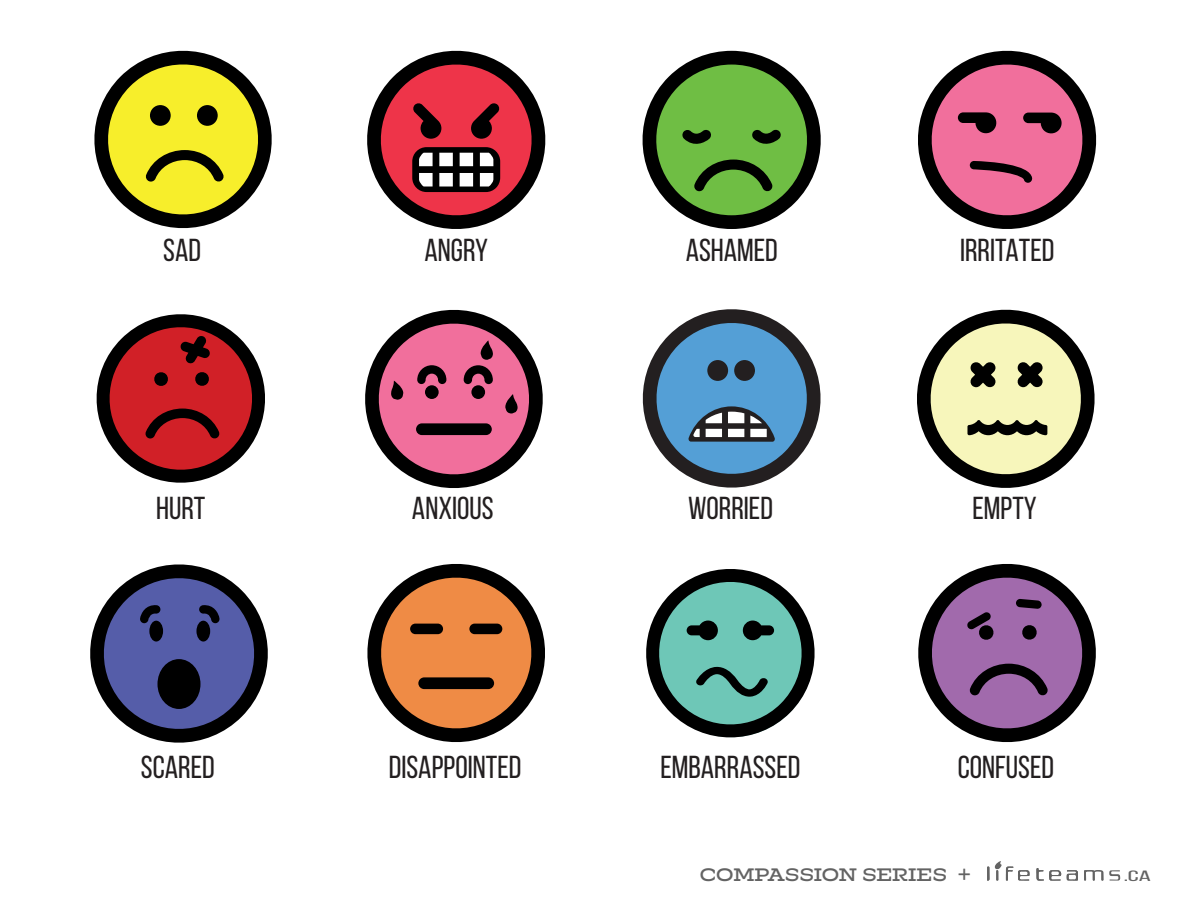
<style>
.page{position:relative;width:1188px;height:918px;background:#fff}
.page>*{position:absolute;margin:0;border:0;box-sizing:border-box;transform-origin:0 0}
.t1{font:31.8px "Bebas Neue";color:#231f20}
.t2{font:18px "Hatch";color:#636363;scale:1.21 1}
.t3{font:14.85px "Bebas Neue";color:#636363;scale:1.93 1}
</style>
<div class="page">
<svg style="left:643px;top:51px;width:178px;height:178px"></svg>
<svg style="left:367px;top:51px;width:179px;height:178px"></svg>
<svg style="left:918px;top:51px;width:178px;height:178px"></svg>
<svg style="left:94px;top:51px;width:178px;height:178px"></svg>
<svg style="left:643px;top:309px;width:178px;height:179px"></svg>
<svg style="left:97px;top:314px;width:168px;height:169px"></svg>
<svg style="left:367px;top:564px;width:178px;height:179px"></svg>
<div style="left:410px;top:624px;width:33px;height:10px;background:#000;border-radius:5px"></div>
<div style="left:469px;top:624px;width:33px;height:10px;background:#000;border-radius:5px"></div>
<div style="left:418px;top:677px;width:76px;height:12px;background:#000;border-radius:6px"></div>
<svg style="left:918px;top:564px;width:178px;height:179px"></svg>
<svg style="left:917px;top:310px;width:178px;height:178px"></svg>
<svg style="left:365px;top:310px;width:178px;height:178px"></svg>
<svg style="left:646px;top:569px;width:169px;height:169px"></svg>
<svg style="left:90px;top:564px;width:178px;height:179px"></svg>
<svg style="left:1109px;top:870px;width:11px;height:11px"></svg>
<svg style="left:1084px;top:870px;width:19px;height:11px"></svg>
<svg style="left:1067px;top:870px;width:11px;height:11px"></svg>
<svg style="left:1036px;top:868px;width:25px;height:13px"></svg>
<svg style="left:987px;top:866px;width:2px;height:15px"></svg>
<svg style="left:995px;top:861px;width:35px;height:20px"></svg>
<p class="t1" style="left:163px;top:233px;width:39px">SAD</p>
<p class="t1" style="left:425px;top:233px;width:65px">ANGRY</p>
<p class="t1" style="left:686px;top:233px;width:94px">ASHAMED</p>
<p class="t1" style="left:960px;top:233px;width:96px">IRRITATED</p>
<p class="t1" style="left:156px;top:491px;width:51px">HURT</p>
<p class="t1" style="left:412px;top:491px;width:83px">ANXIOUS</p>
<p class="t1" style="left:688px;top:491px;width:86px">WORRIED</p>
<p class="t1" style="left:972px;top:491px;width:66px">EMPTY</p>
<p class="t1" style="left:141px;top:750px;width:75px">SCARED</p>
<p class="t1" style="left:389px;top:749px;width:134px">DISAPPOINTED</p>
<p class="t1" style="left:660px;top:750px;width:141px">EMBARRASSED</p>
<p class="t1" style="left:958px;top:749px;width:98px">CONFUSED</p>
<p class="t2" style="left:700px;top:862px;width:225px">COMPASSION SERIES +</p>
<p class="t3" style="left:1124px;top:868px;width:16px">.CA</p>
</div>
